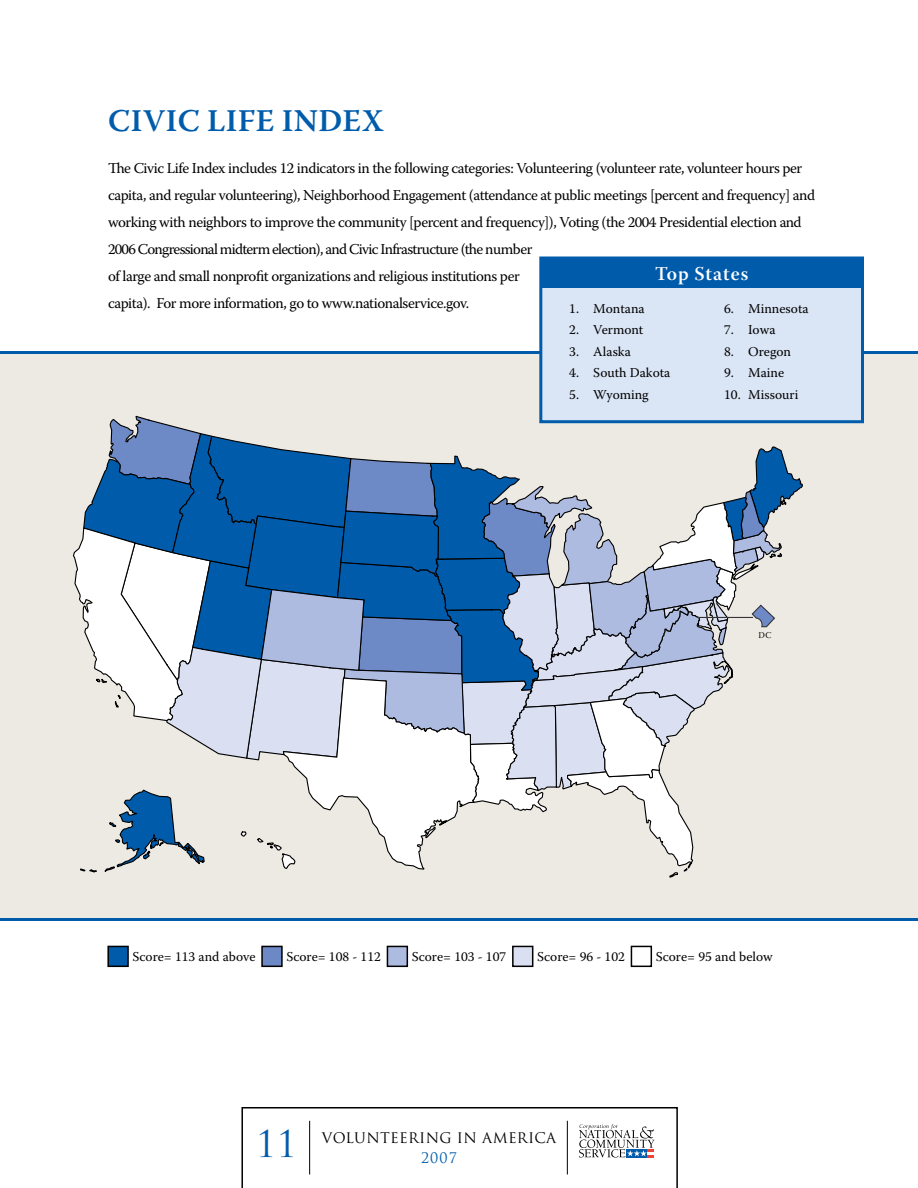
<style>
.page{position:relative;width:918px;height:1188px;background:#fff}
.page>*{position:absolute;margin:0;border:0;box-sizing:border-box;transform-origin:0 0}
.t1{font:36px "Trajan Pro";color:#005cab}
.t2{font:600 31.5px "Warnock Pro";letter-spacing:.015em;color:#005cab}
.t3{font:19.5px "Warnock Pro Semibold Subh";letter-spacing:.05em;color:#fff}
.t4{font:15px/27px "Warnock Pro";letter-spacing:-.03em;color:#000}
.t5{font:14.25px "Trajan Pro";letter-spacing:.02em;color:#000}
.t6{font:14.25px "Trajan Pro";color:#005cab}
.t7{font:13.5px "Warnock Pro";color:#000}
.t8{font:8.85px "Warnock Pro Subh";color:#000}
</style>
<div class="page">
<svg style="left:241px;top:1107px;width:437px;height:81px"></svg>
<hr style="left:309px;top:1121px;width:1px;height:53px;background:#000">
<hr style="left:567px;top:1121px;width:1px;height:53px;background:#000">
<div style="left:0;top:351px;width:918px;height:567px;background:#ede9e3"></div>
<svg style="left:73px;top:416px;width:730px;height:462px"></svg>
<hr style="left:0;top:351px;width:918px;height:3px;background:#005cab">
<hr style="left:0;top:918px;width:918px;height:3px;background:#005cab">
<div style="left:108px;top:946px;width:20px;height:20px;background:#005cab"></div>
<div style="left:107px;top:946px;width:22px;height:21px;border:2px solid #000"></div>
<div style="left:262px;top:946px;width:20px;height:20px;background:#6d89c5"></div>
<div style="left:261px;top:946px;width:22px;height:21px;border:2px solid #000"></div>
<div style="left:387px;top:946px;width:20px;height:20px;background:#aebbe0"></div>
<div style="left:387px;top:946px;width:21px;height:21px;border:2px solid #000"></div>
<div style="left:513px;top:946px;width:20px;height:20px;background:#dadff1"></div>
<div style="left:512px;top:946px;width:21px;height:21px;border:2px solid #000"></div>
<div style="left:631px;top:946px;width:21px;height:21px;border:2px solid #000"></div>
<div style="left:541px;top:258px;width:321px;height:164px;background:#dae5f5"></div>
<div style="left:539px;top:256px;width:325px;height:167px;border:3px solid #005cab"></div>
<div style="left:541px;top:257px;width:321px;height:31px;background:#005cab"></div>
<h2 class="t2" style="left:108px;top:102px;width:278px">CIVIC LIFE INDEX</h2>
<p class="t4" style="left:108px;top:154px;width:709px">The Civic Life Index includes 12 indicators in the following categories: Volunteering (volunteer rate, volunteer hours per capita, and regular volunteering), Neighborhood Engagement (attendance at public meetings [percent and frequency] and working with neighbors to improve the community [percent and frequency]), Voting (the 2004 Presidential election and 2006 Congressional midterm election), and Civic Infrastructure (the number<br>of large and small nonprofit organizations and religious institutions per<br>capita). For more information, go to www.nationalservice.gov.</p>
<h3 class="t3" style="left:655px;top:262px;width:95px">Top States</h3>
<p class="t7" style="left:724px;top:300px;width:86px">6. Minnesota</p>
<p class="t7" style="left:724px;top:322px;width:53px">7. Iowa</p>
<p class="t7" style="left:724px;top:343px;width:68px">8. Oregon</p>
<p class="t7" style="left:724px;top:365px;width:62px">9. Maine</p>
<p class="t7" style="left:724px;top:386px;width:76px">10. Missouri</p>
<p class="t7" style="left:569px;top:300px;width:77px">1. Montana</p>
<p class="t7" style="left:569px;top:322px;width:76px">2. Vermont</p>
<p class="t7" style="left:569px;top:343px;width:63px">3. Alaska</p>
<p class="t7" style="left:569px;top:365px;width:103px">4. South Dakota</p>
<p class="t7" style="left:569px;top:386px;width:81px">5. Wyoming</p>
<p class="t8" style="left:759px;top:630px;width:14px">DC</p>
<p class="t7" style="left:133px;top:948px;width:124px">Score= 113 and above</p>
<p class="t7" style="left:286px;top:948px;width:96px">Score= 108 - 112</p>
<p class="t7" style="left:412px;top:948px;width:96px">Score= 103 - 107</p>
<p class="t7" style="left:537px;top:948px;width:89px">Score= 96 - 102</p>
<p class="t7" style="left:656px;top:948px;width:118px">Score= 95 and below</p>
<h1 class="t1" style="left:256px;top:1121px;width:43px">11</h1>
<p class="t5" style="left:322px;top:1129px;width:236px">VOLUNTEERING IN AMERICA</p>
<p class="t6" style="left:421px;top:1149px;width:37px">2007</p>
</div>
